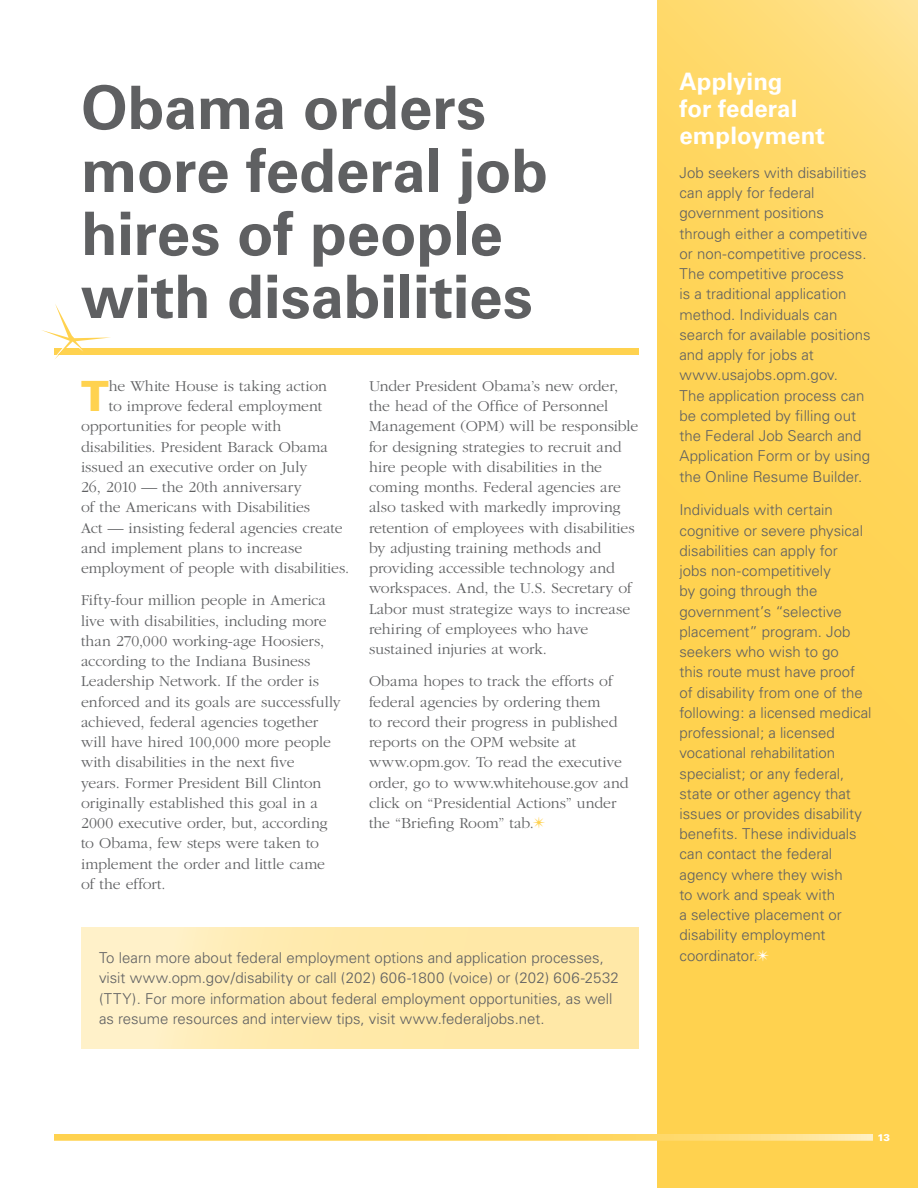
<style>
.page{position:relative;width:918px;height:1188px;background:#fff}
.page>*{position:absolute;margin:0;border:0;box-sizing:border-box;transform-origin:0 0}
.t1{font:700 60px/63px "Univers";letter-spacing:-.005em;color:#5f6062}
.t2{font:900 41.7px "Univers";color:#ffd24f}
.t3{font:700 24px/27px "Univers";color:#fff}
.t4{font:300 15.75px/20.2px "Garamond";letter-spacing:-.005em;color:#5f6062}
.t5{font:300 15px/20.2px "Univers";color:#5f6062}
.t6{font:900 9.75px "Univers";color:#fff}
.s1{color:#ffd24f}
.s2{color:#fff}
</style>
<div class="page">
<svg style="left:657px;top:0;width:261px;height:1188px;background:#ffd458"></svg>
<svg style="left:54px;top:1134px;width:819px;height:7px;background:#ffd766"></svg>
<div style="left:81px;top:927px;width:558px;height:121px;background:linear-gradient(to right,#fff0c4,#ffe69d)"></div>
<div style="left:54px;top:348px;width:585px;height:7px;background:#ffd24f"></div>
<svg style="left:42px;top:304px;width:69px;height:55px"></svg>
<h1 class="t1" style="left:81px;top:77px;width:468px">Obama orders more federal job hires of people with disabilities</h1>
<h2 class="t2" style="left:81px;top:370px;width:29px">T</h2>
<p class="t4" style="left:109px;top:376px;width:220px">he White House is taking action</p>
<p class="t4" style="left:109px;top:396px;width:215px">to improve federal employment</p>
<p class="t4" style="left:81px;top:416px;width:202px">opportunities for people with</p>
<p class="t4" style="left:81px;top:437px;width:249px">disabilities. President Barack Obama</p>
<p class="t4" style="left:81px;top:457px;width:228px">issued an executive order on July</p>
<p class="t4" style="left:81px;top:477px;width:222px">26, 2010 — the 20th anniversary</p>
<p class="t4" style="left:81px;top:497px;width:231px">of the Americans with Disabilities</p>
<p class="t4" style="left:81px;top:518px;width:263px">Act — insisting federal agencies create</p>
<p class="t4" style="left:81px;top:538px;width:223px">and implement plans to increase</p>
<p class="t4" style="left:81px;top:558px;width:270px">employment of people with disabilities.</p>
<p class="t4" style="left:81px;top:591px;width:261px">Fifty-four million people in America live with disabilities, including more than 270,000 working-age Hoosiers, according to the Indiana Business Leadership Network. If the order is enforced and its goals are successfully achieved, federal agencies together will have hired 100,000 more people with disabilities in the next five<br>years. Former President Bill Clinton originally established this goal in a 2000 executive order, but, according to Obama, few steps were taken to implement the order and little came of the effort.</p>
<p class="t4" style="left:369px;top:376px;width:271px">Under President Obama’s new order, the head of the Office of Personnel Management (OPM) will be responsible for designing strategies to recruit and hire people with disabilities in the coming months. Federal agencies are also tasked with markedly improving retention of employees with disabilities by adjusting training methods and providing accessible technology and workspaces. And, the U.S. Secretary of Labor must strategize ways to increase rehiring of employees who have sustained injuries at work.</p>
<p class="t4" style="left:369px;top:672px;width:261px">Obama hopes to track the efforts of federal agencies by ordering them<br>to record their progress in published reports on the OPM website at www.opm.gov. To read the executive order, go to www.whitehouse.gov and click on “Presidential Actions” under the “Briefing Room” tab.<span class="s1">✴</span></p>
<p class="t5" style="left:99px;top:948px;width:521px">To learn more about federal employment options and application processes, visit www.opm.gov/disability or call (202) 606-1800 (voice) or (202) 606-2532 (TTY</p>
<p class="t5" style="left:99px;top:988px;width:515px;text-indent:33px">). For more information about federal employment opportunities, as well as resume resources and interview tips, visit www.federaljobs.net.</p>
<h3 class="t3" style="left:680px;top:68px;width:147px">Applying<br>for federal employment</h3>
<p class="t5" style="left:680px;top:162px;width:193px">Job seekers with disabilities can apply for federal government positions through either a competitive or non-competitive process.<br>The competitive process<br>is a traditional application method. Individuals can search for available positions and apply for jobs at www.usajobs.opm.gov.<br>The application process can be completed by filling out the Federal Job Search and<br>Application Form or by using the Online Resume Builder.</p>
<p class="t5" style="left:679px;top:500px;width:194px">Individuals with certain cognitive or severe physical disabilities can apply for<br>jobs non-competitively<br>by going through the government’s “selective placement” program. Job seekers who wish to go<br>this route must have proof of disability from one of the following: a licensed medical professional; a licensed vocational rehabilitation specialist; or any federal, state or other agency that issues or provides disability benefits. These individuals can contact the federal agency where they wish<br>to work and speak with<br>a selective placement or disability employment coordinator.<span class="s2">✴</span></p>
<p class="t6" style="left:878px;top:1131px;width:14px">13</p>
</div>
